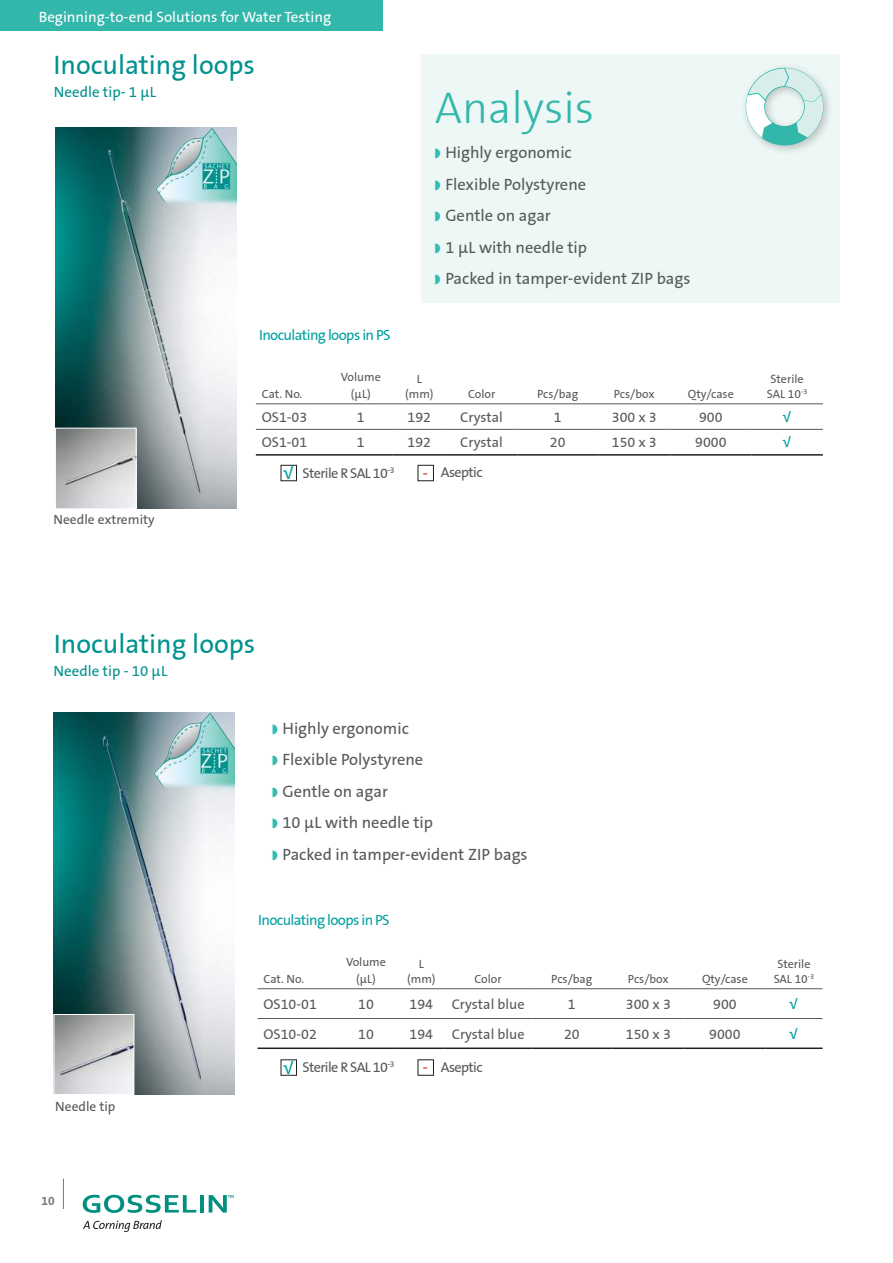
<style>
.page{position:relative;width:893px;height:1263px;background:#fff}
.page>*{position:absolute;margin:0;border:0;box-sizing:border-box;transform-origin:0 0}
.t1{font:300 45px "Corning Sans";color:#33b7ab}
.t2{font:27px "Corning Sans";color:#00928f}
.t3{font:17.25px "Corning Sans";color:#00a1a0}
.t4{font:16.5px/31.5px "Corning Sans";color:#57585a}
.t5{font:15px "Corning Sans";color:#fff}
.t6{font:15px "Corning Sans";color:#00928f}
.t7{font:14.85px "Corning Sans";letter-spacing:-.04em;color:#00a1a0}
.t8{font:14.25px "Corning Sans";color:#57585a}
.t9{font:14.25px "Corning Sans";letter-spacing:-.04em;color:#57585a}
.t10{font:14.25px "Corning Sans";color:#00a1a0}
.t11{font:13.5px "Corning Sans";color:#57585a}
.t12{font:12px/14.4px "Corning Sans";color:#57585a;text-align:center}
.t13{font:12px "The Sans Bold Expert";color:#77787b}
.t14{font:8.55px "Corning Sans";color:#57585a}
.s1{font-size:17.55px;color:#d95843}
</style>
<div class="page">
<hr style="left:63px;top:1178px;width:1px;height:31px;background:#77787b">
<div style="left:0;top:0;width:383px;height:31px;background:#33b7ab"></div>
<div style="left:421px;top:54px;width:418px;height:249px;background:#edf7f5"></div>
<img style="left:55px;top:128px;width:181px;height:381px">
<svg style="left:256px;top:428px;width:567px;height:1px"></svg>
<hr style="left:256px;top:404px;width:73px;height:1px;background:#535861">
<hr style="left:329px;top:404px;width:64px;height:1px;background:#535861">
<hr style="left:393px;top:404px;width:53px;height:1px;background:#535861">
<hr style="left:446px;top:404px;width:71px;height:1px;background:#535861">
<hr style="left:517px;top:404px;width:81px;height:1px;background:#535861">
<hr style="left:598px;top:404px;width:72px;height:1px;background:#535861">
<hr style="left:670px;top:404px;width:81px;height:1px;background:#535861">
<hr style="left:751px;top:404px;width:72px;height:1px;background:#535861">
<hr style="left:256px;top:429px;width:73px;height:1px;background:#535861">
<hr style="left:329px;top:429px;width:64px;height:1px;background:#535861">
<hr style="left:393px;top:429px;width:53px;height:1px;background:#535861">
<hr style="left:446px;top:429px;width:71px;height:1px;background:#535861">
<hr style="left:517px;top:429px;width:81px;height:1px;background:#535861">
<hr style="left:598px;top:429px;width:72px;height:1px;background:#535861">
<hr style="left:670px;top:429px;width:81px;height:1px;background:#535861">
<hr style="left:751px;top:429px;width:72px;height:1px;background:#535861">
<hr style="left:256px;top:454px;width:73px;height:2px;background:#221f1f">
<hr style="left:329px;top:454px;width:64px;height:2px;background:#221f1f">
<hr style="left:393px;top:454px;width:53px;height:2px;background:#221f1f">
<hr style="left:446px;top:454px;width:71px;height:2px;background:#221f1f">
<hr style="left:517px;top:454px;width:81px;height:2px;background:#221f1f">
<hr style="left:598px;top:454px;width:72px;height:2px;background:#221f1f">
<hr style="left:670px;top:454px;width:81px;height:2px;background:#221f1f">
<hr style="left:751px;top:454px;width:72px;height:2px;background:#221f1f">
<img style="left:57px;top:430px;width:78px;height:77px">
<div style="left:55px;top:428px;width:82px;height:81px;border:1px solid #fff"></div>
<svg style="left:258px;top:989px;width:564px;height:1px"></svg>
<hr style="left:258px;top:988px;width:76px;height:1px;background:#535861">
<hr style="left:334px;top:988px;width:64px;height:1px;background:#535861">
<hr style="left:398px;top:988px;width:47px;height:1px;background:#535861">
<hr style="left:445px;top:988px;width:86px;height:1px;background:#535861">
<hr style="left:531px;top:988px;width:81px;height:1px;background:#535861">
<hr style="left:612px;top:988px;width:72px;height:1px;background:#535861">
<hr style="left:684px;top:988px;width:81px;height:1px;background:#535861">
<hr style="left:765px;top:988px;width:57px;height:1px;background:#535861">
<hr style="left:258px;top:1018px;width:76px;height:1px;background:#535861">
<hr style="left:334px;top:1018px;width:64px;height:1px;background:#535861">
<hr style="left:398px;top:1018px;width:47px;height:1px;background:#535861">
<hr style="left:445px;top:1018px;width:86px;height:1px;background:#535861">
<hr style="left:531px;top:1018px;width:81px;height:1px;background:#535861">
<hr style="left:612px;top:1018px;width:72px;height:1px;background:#535861">
<hr style="left:684px;top:1018px;width:81px;height:1px;background:#535861">
<hr style="left:765px;top:1018px;width:57px;height:1px;background:#535861">
<hr style="left:258px;top:1047px;width:76px;height:2px;background:#221f1f">
<hr style="left:334px;top:1047px;width:64px;height:2px;background:#221f1f">
<hr style="left:398px;top:1047px;width:47px;height:2px;background:#221f1f">
<hr style="left:445px;top:1047px;width:86px;height:2px;background:#221f1f">
<hr style="left:531px;top:1047px;width:81px;height:2px;background:#221f1f">
<hr style="left:612px;top:1047px;width:72px;height:2px;background:#221f1f">
<hr style="left:684px;top:1047px;width:81px;height:2px;background:#221f1f">
<hr style="left:765px;top:1047px;width:57px;height:2px;background:#221f1f">
<img style="left:54px;top:712px;width:181px;height:383px">
<img style="left:56px;top:1016px;width:76px;height:77px">
<div style="left:54px;top:1014px;width:80px;height:81px;border:1px solid #fff"></div>
<img style="left:155px;top:128px;width:81px;height:80px">
<img style="left:154px;top:712px;width:81px;height:81px">
<div style="left:740px;top:62px;width:94px;height:94px;background:#221f1f;opacity:.25"></div>
<svg style="left:746px;top:68px;width:77px;height:77px"></svg>
<div style="left:764px;top:87px;width:40px;height:40px;border:1px solid #33b7ab;border-radius:50%"></div>
<svg style="left:83px;top:1195px;width:113px;height:18px"></svg>
<hr style="left:200px;top:1195px;width:4px;height:17px;background:#00907e">
<svg style="left:83px;top:1220px;width:79px;height:12px"></svg>
<svg style="left:209px;top:1195px;width:25px;height:17px"></svg>
<div style="left:281px;top:465px;width:16px;height:16px;border:1px solid #221f1f"></div>
<div style="left:418px;top:465px;width:16px;height:16px;border:1px solid #221f1f"></div>
<div style="left:281px;top:1059px;width:16px;height:17px;border:1px solid #221f1f"></div>
<div style="left:418px;top:1059px;width:16px;height:17px;border:1px solid #221f1f"></div>
<p class="t5" style="left:39px;top:10px;width:294px">Beginning-to-end Solutions for Water Testing</p>
<h2 class="t2" style="left:54px;top:53px;width:203px">Inoculating loops</h2>
<p class="t6" style="left:54px;top:85px;width:104px">Needle tip- 1 µL</p>
<p class="t7" style="left:259px;top:329px;width:133px">Inoculating loops in PS</p>
<h1 class="t1" style="left:435px;top:89px;width:161px">Analysis</h1>
<p class="t4" style="left:445px;top:138px;width:247px">Highly ergonomic<br>Flexible Polystyrene<br>Gentle on agar<br>1 µL with needle tip<br>Packed in tamper-evident ZIP bags</p>
<p class="t12" style="left:262px;top:387px;width:42px">Cat. No.</p>
<p class="t12" style="left:341px;top:369px;width:41px;line-height:17.1px">Volume (µL)</p>
<p class="t12" style="left:405px;top:373px;width:30px">L (mm)</p>
<p class="t12" style="left:468px;top:387px;width:29px">Color</p>
<p class="t12" style="left:537px;top:387px;width:43px">Pcs/bag</p>
<p class="t12" style="left:614px;top:387px;width:42px">Pcs/box</p>
<p class="t12" style="left:688px;top:387px;width:47px">Qty/case</p>
<p class="t12" style="left:767px;top:373px;width:42px">Sterile<br>SAL 10<sup>-3</sup></p>
<p class="t8" style="left:262px;top:411px;width:47px">oS1-03</p>
<p class="t8" style="left:357px;top:411px;width:9px">1</p>
<p class="t8" style="left:408px;top:411px;width:25px">192</p>
<p class="t8" style="left:460px;top:411px;width:44px">Crystal</p>
<p class="t8" style="left:554px;top:411px;width:9px">1</p>
<p class="t8" style="left:612px;top:411px;width:46px">300 x 3</p>
<p class="t8" style="left:699px;top:411px;width:25px">900</p>
<p class="t10" style="left:783px;top:409px;width:10px">√</p>
<p class="t8" style="left:262px;top:436px;width:47px">oS1-01</p>
<p class="t8" style="left:357px;top:436px;width:9px">1</p>
<p class="t8" style="left:408px;top:436px;width:25px">192</p>
<p class="t8" style="left:460px;top:436px;width:44px">Crystal</p>
<p class="t8" style="left:550px;top:436px;width:17px">20</p>
<p class="t8" style="left:612px;top:436px;width:46px">150 x 3</p>
<p class="t8" style="left:695px;top:436px;width:33px">9000</p>
<p class="t10" style="left:783px;top:434px;width:10px">√</p>
<p class="t11" style="left:54px;top:514px;width:103px">Needle extremity</p>
<p class="t3" style="left:283px;top:463px;width:12px">√</p>
<p class="t14" style="left:387px;top:466px;width:9px">-3</p>
<p class="t9" style="left:423px;top:466px;width:62px"><span class="s1">-</span> Aseptic</p>
<p class="t9" style="left:302px;top:466px;width:87px">Sterile R SAL 10</p>
<h2 class="t2" style="left:54px;top:632px;width:203px">Inoculating loops</h2>
<p class="t6" style="left:54px;top:664px;width:115px">Needle tip - 10 µL</p>
<p class="t4" style="left:282px;top:714px;width:247px">Highly ergonomic<br>Flexible Polystyrene<br>Gentle on agar<br>10 µL with needle tip<br>Packed in tamper-evident ZIP bags</p>
<p class="t7" style="left:258px;top:914px;width:133px">Inoculating loops in PS</p>
<p class="t12" style="left:264px;top:972px;width:42px">Cat. No.</p>
<p class="t12" style="left:346px;top:954px;width:41px;line-height:17.1px">Volume (µL)</p>
<p class="t12" style="left:407px;top:958px;width:30px">L (mm)</p>
<p class="t12" style="left:474px;top:972px;width:29px">Color</p>
<p class="t12" style="left:551px;top:972px;width:43px">Pcs/bag</p>
<p class="t12" style="left:628px;top:972px;width:42px">Pcs/box</p>
<p class="t12" style="left:702px;top:972px;width:47px">Qty/case</p>
<p class="t12" style="left:774px;top:958px;width:42px">Sterile<br>SAL 10<sup>-3</sup></p>
<p class="t8" style="left:264px;top:998px;width:55px">oS10-01</p>
<p class="t8" style="left:358px;top:998px;width:17px">10</p>
<p class="t8" style="left:410px;top:998px;width:25px">194</p>
<p class="t8" style="left:452px;top:998px;width:74px">Crystal blue</p>
<p class="t8" style="left:568px;top:998px;width:9px">1</p>
<p class="t8" style="left:626px;top:998px;width:46px">300 x 3</p>
<p class="t8" style="left:713px;top:998px;width:25px">900</p>
<p class="t10" style="left:790px;top:996px;width:10px">√</p>
<p class="t8" style="left:264px;top:1027px;width:55px">oS10-02</p>
<p class="t8" style="left:358px;top:1027px;width:17px">10</p>
<p class="t8" style="left:410px;top:1027px;width:25px">194</p>
<p class="t8" style="left:452px;top:1027px;width:74px">Crystal blue</p>
<p class="t8" style="left:564px;top:1027px;width:17px">20</p>
<p class="t8" style="left:626px;top:1027px;width:46px">150 x 3</p>
<p class="t8" style="left:709px;top:1027px;width:33px">9000</p>
<p class="t10" style="left:790px;top:1025px;width:10px">√</p>
<p class="t11" style="left:55px;top:1100px;width:62px">Needle tip</p>
<p class="t13" style="left:41px;top:1194px;width:15px">10</p>
<p class="t3" style="left:283px;top:1058px;width:12px">√</p>
<p class="t14" style="left:387px;top:1061px;width:9px">-3</p>
<p class="t9" style="left:423px;top:1060px;width:62px"><span class="s1">-</span> Aseptic</p>
<p class="t9" style="left:302px;top:1061px;width:87px">Sterile R SAL 10</p>
</div>
